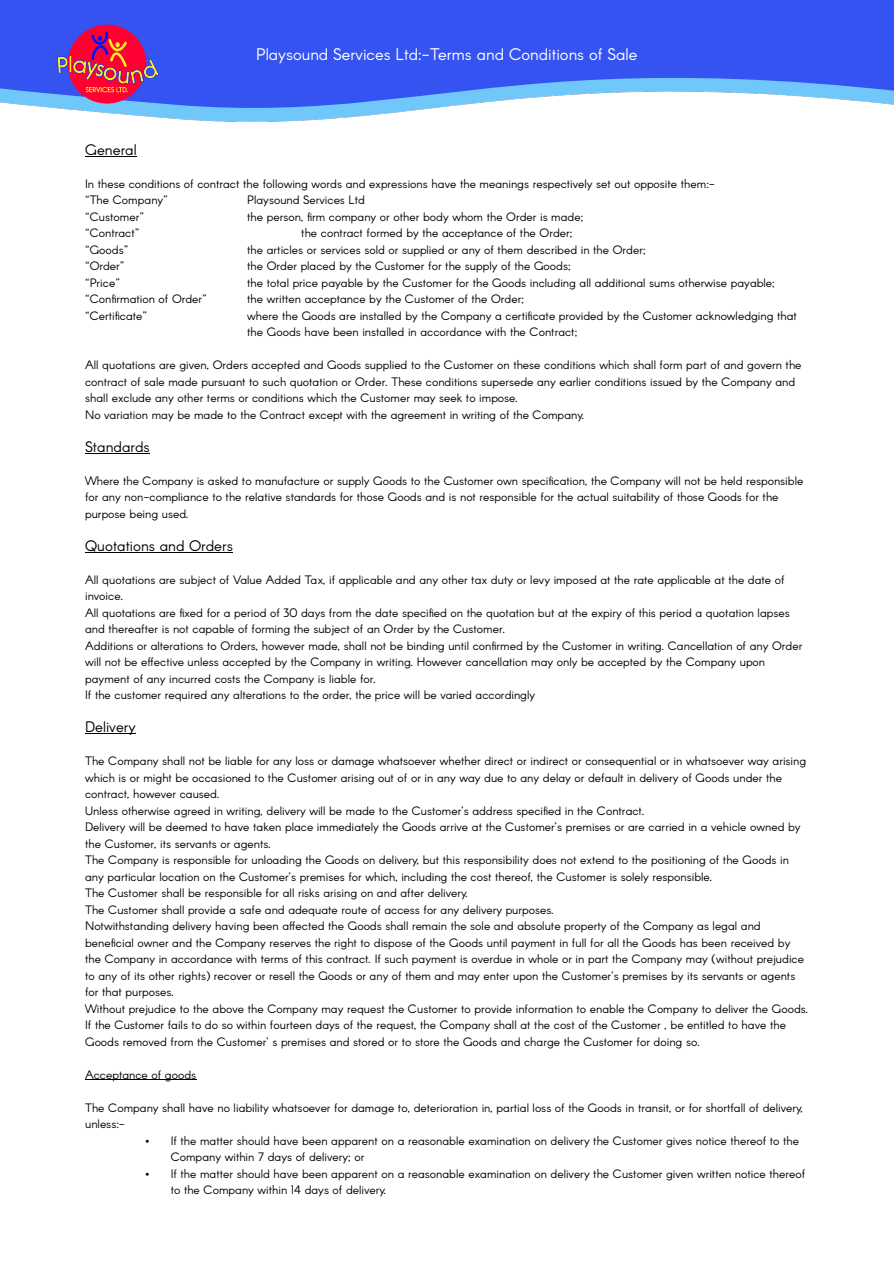
<style>
.page{position:relative;width:894px;height:1263px;background:#fff}
.page>*{position:absolute;margin:0;border:0;box-sizing:border-box;transform-origin:0 0}
.t1{font:16.5px "Arcon";color:#fff}
.t2{font:15px "Arcon";color:#000}
.t3{font:12px/16.5px "Arcon";color:#000}
</style>
<div class="page">
<svg style="left:0;top:0;width:893px;height:122px;background:#5879f3"></svg>
<hr style="left:85px;top:156px;width:52px;height:1px;background:#000">
<hr style="left:85px;top:453px;width:65px;height:1px;background:#000">
<hr style="left:85px;top:552px;width:148px;height:1px;background:#000">
<hr style="left:85px;top:733px;width:51px;height:1px;background:#000">
<hr style="left:85px;top:1080px;width:111px;height:1px;background:#000">
<div style="left:67px;top:25px;width:79px;height:79px;background:#ff0032;border-radius:50%"></div>
<svg style="left:57px;top:32px;width:102px;height:60px"></svg>
<h1 class="t1" style="left:256px;top:47px;width:382px">Playsound Services Ltd:-Terms and Conditions of Sale</h1>
<p class="t2" style="left:85px;top:143px;width:53px">General</p>
<p class="t3" style="left:85px;top:176px;width:631px">In these conditions of contract the following words and expressions have the meanings respectively set out opposite them:- “The Company”</p>
<p class="t3" style="left:247px;top:192px;width:119px">Playsound Services Ltd</p>
<p class="t3" style="left:85px;top:209px;width:60px">“Customer”</p>
<p class="t3" style="left:247px;top:209px;width:337px">the person, firm company or other body whom the Order is made;</p>
<p class="t3" style="left:85px;top:225px;width:56px">“Contract”</p>
<p class="t3" style="left:301px;top:225px;width:272px">the contract formed by the acceptance of the Order;</p>
<p class="t3" style="left:85px;top:242px;width:45px">“Goods”</p>
<p class="t3" style="left:247px;top:242px;width:399px">the articles or services sold or supplied or any of them described in the Order;</p>
<p class="t3" style="left:85px;top:258px;width:41px">“Order”</p>
<p class="t3" style="left:247px;top:258px;width:325px">the Order placed by the Customer for the supply of the Goods;</p>
<p class="t3" style="left:85px;top:275px;width:36px">“Price”</p>
<p class="t3" style="left:247px;top:275px;width:529px">the total price payable by the Customer for the Goods including all additional sums otherwise payable;</p>
<p class="t3" style="left:85px;top:291px;width:123px">“Confirmation of Order”</p>
<p class="t3" style="left:247px;top:291px;width:278px">the written acceptance by the Customer of the Order;</p>
<p class="t3" style="left:85px;top:308px;width:63px">“Certificate”</p>
<p class="t3" style="left:247px;top:308px;width:551px">where the Goods are installed by the Company a certificate provided by the Customer acknowledging that the Goods have been installed in accordance with the Contract;</p>
<p class="t3" style="left:85px;top:357px;width:717px">All quotations are given, Orders accepted and Goods supplied to the Customer on these conditions which shall form part of and govern the contract of sale made pursuant to such quotation or Order. These conditions supersede any earlier conditions issued by the Company and shall exclude any other terms or conditions which the Customer may seek to impose.<br>No variation may be made to the Contract except with the agreement in writing of the Company.</p>
<p class="t2" style="left:85px;top:440px;width:66px">Standards</p>
<p class="t3" style="left:85px;top:473px;width:719px">Where the Company is asked to manufacture or supply Goods to the Customer own specification, the Company will not be held responsible for any non-compliance to the relative standards for those Goods and is not responsible for the actual suitability of those Goods for the purpose being used.</p>
<p class="t2" style="left:85px;top:539px;width:149px">Quotations and Orders</p>
<p class="t3" style="left:85px;top:572px;width:718px">All quotations are subject of Value Added Tax, if applicable and any other tax duty or levy imposed at the rate applicable at the date of invoice.<br>All quotations are fixed for a period of 30 days from the date specified on the quotation but at the expiry of this period a quotation lapses and thereafter is not capable of forming the subject of an Order by the Customer.<br>Additions or alterations to Orders, however made, shall not be binding until confirmed by the Customer in writing. Cancellation of any Order will not be effective unless accepted by the Company in writing. However cancellation may only be accepted by the Company upon payment of any incurred costs the Company is liable for.<br>If the customer required any alterations to the order, the price will be varied accordingly</p>
<p class="t2" style="left:85px;top:720px;width:52px">Delivery</p>
<p class="t3" style="left:85px;top:753px;width:724px">The Company shall not be liable for any loss or damage whatsoever whether direct or indirect or consequential or in whatsoever way arising which is or might be occasioned to the Customer arising out of or in any way due to any delay or default in delivery of Goods under the contract, however caused.<br>Unless otherwise agreed in writing, delivery will be made to the Customer’s address specified in the Contract.<br>Delivery will be deemed to have taken place immediately the Goods arrive at the Customer’s premises or are carried in a vehicle owned by the Customer, its servants or agents.<br>The Company is responsible for unloading the Goods on delivery, but this responsibility does not extend to the positioning of the Goods in any particular location on the Customer’s premises for which, including the cost thereof, the Customer is solely responsible.<br>The Customer shall be responsible for all risks arising on and after delivery.<br>The Customer shall provide a safe and adequate route of access for any delivery purposes.<br>Notwithstanding delivery having been affected the Goods shall remain the sole and absolute property of the Company as legal and beneficial owner and the Company reserves the right to dispose of the Goods until payment in full for all the Goods has been received by the Company in accordance with terms of this contract. If such payment is overdue in whole or in part the Company may (without prejudice to any of its other rights) recover or resell the Goods or any of them and may enter upon the Customer’s premises by its servants or agents for that purposes.<br>Without prejudice to the above the Company may request the Customer to provide information to enable the Company to deliver the Goods.<br>If the Customer fails to do so within fourteen days of the request, the Company shall at the cost of the Customer , be entitled to have the Goods removed from the Customer’ s premises and stored or to store the Goods and charge the Customer for doing so.</p>
<p class="t3" style="left:85px;top:1067px;width:113px">Acceptance of goods</p>
<p class="t3" style="left:85px;top:1100px;width:719px">The Company shall have no liability whatsoever for damage to, deterioration in, partial loss of the Goods in transit, or for shortfall of delivery, unless:-</p>
<p class="t3" style="left:171px;top:1133px;width:629px;text-indent:-27px">• If the matter should have been apparent on a reasonable examination on delivery the Customer gives notice thereof to the<br>Company within 7 days of delivery; or</p>
<p class="t3" style="left:171px;top:1166px;width:636px;text-indent:-27px">• If the matter should have been apparent on a reasonable examination on delivery the Customer given written notice thereof to the Company within 14 days of delivery.</p>
</div>
